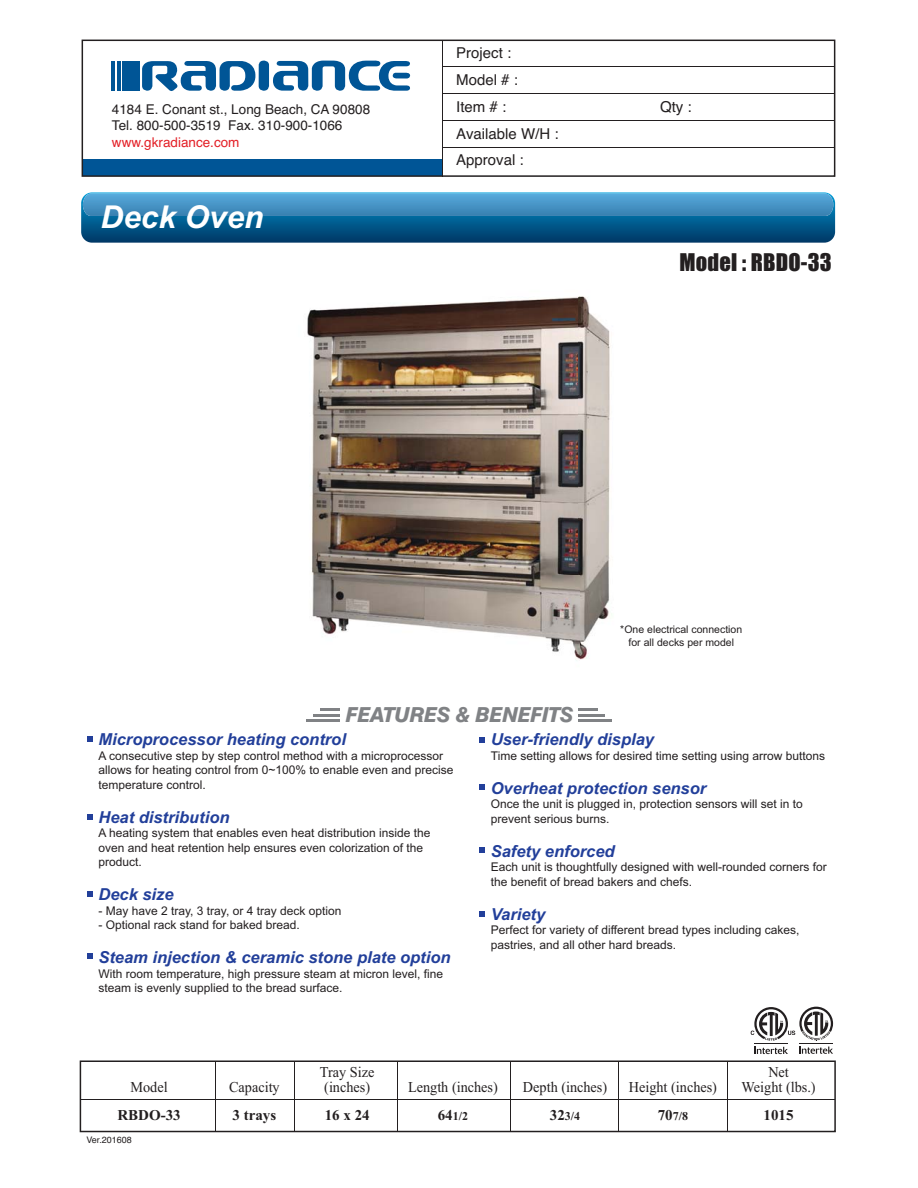
<style>
.page{position:relative;width:918px;height:1188px;background:#fff}
.page>*{position:absolute;margin:0;border:0;box-sizing:border-box;transform-origin:0 0}
.t1{font:italic 700 31.5px "Arial";color:#fff}
.t2{font:22.5px "Impact";letter-spacing:.01em;color:#231f20}
.t3{font:italic 800 20.7px "Swiss 721 BT";letter-spacing:-.025em;color:#808285}
.t4{font:italic 700 16.5px "Arial";color:#223f9a}
.t5{font:15px/15px "Times New Roman";color:#231f20;scale:.95 1}
.t6{font:15px/26.7px "Helvetica";color:#231f20}
.t7{font:700 15px "Times New Roman";color:#231f20}
.t8{font:13.5px/16.2px "Helvetica";color:#231f20}
.t9{font:13.5px "Helvetica";color:#e31f26}
.t10{font:12px/14.4px "Arial";color:#231f20}
.t11{font:700 12px "Times New Roman";color:#231f20}
.t12{font:10.5px/12.6px "Arial";color:#231f20;text-align:center}
.t13{font:9px "Helvetica";color:#231f20}
.s1{font-size:15px}
</style>
<div class="page">
<svg style="left:81px;top:192px;width:754px;height:51px;background:#2472a2"></svg>
<div style="left:102px;top:205px;width:161px;height:11px;background:#3f8abb"></div>
<svg style="left:82px;top:40px;width:753px;height:137px"></svg>
<hr style="left:442px;top:40px;width:1px;height:136px;background:#231f20">
<svg style="left:142px;top:60px;width:114px;height:32px"></svg>
<div style="left:258px;top:60px;width:11px;height:31px;background:#005596;border-radius:5px"></div>
<svg style="left:272px;top:60px;width:138px;height:31px"></svg>
<hr style="left:111px;top:61px;width:3px;height:30px;background:#005596">
<hr style="left:117px;top:61px;width:3px;height:30px;background:#005596">
<hr style="left:122px;top:61px;width:4px;height:30px;background:#005596">
<div style="left:127px;top:61px;width:6px;height:30px;background:#005596"></div>
<div style="left:134px;top:61px;width:6px;height:30px;background:#005596"></div>
<svg style="left:80px;top:1060px;width:756px;height:72px"></svg>
<img style="left:307px;top:296px;width:305px;height:365px">
<svg style="left:754px;top:1047px;width:34px;height:7px"></svg>
<hr style="left:754px;top:1043px;width:34px;height:1px;background:#231f20">
<svg style="left:799px;top:1047px;width:34px;height:7px"></svg>
<hr style="left:799px;top:1043px;width:34px;height:1px;background:#231f20">
<svg style="left:751px;top:1007px;width:82px;height:34px"></svg>
<svg style="left:87px;top:737px;width:5px;height:5px"></svg>
<svg style="left:479px;top:738px;width:6px;height:5px"></svg>
<svg style="left:479px;top:784px;width:6px;height:6px"></svg>
<svg style="left:479px;top:911px;width:6px;height:6px"></svg>
<svg style="left:479px;top:847px;width:6px;height:6px"></svg>
<svg style="left:87px;top:814px;width:5px;height:5px"></svg>
<svg style="left:87px;top:891px;width:5px;height:6px"></svg>
<svg style="left:87px;top:953px;width:5px;height:6px"></svg>
<hr style="left:320px;top:709px;width:20px;height:2px;background:#808285">
<hr style="left:314px;top:714px;width:26px;height:2px;background:#808285">
<hr style="left:306px;top:720px;width:34px;height:2px;background:#808285">
<hr style="left:578px;top:709px;width:20px;height:2px;background:#808285">
<hr style="left:578px;top:714px;width:26px;height:2px;background:#808285">
<hr style="left:578px;top:720px;width:34px;height:2px;background:#808285">
<hr style="left:727px;top:1061px;width:1px;height:71px;background:#231f20">
<hr style="left:618px;top:1061px;width:1px;height:71px;background:#231f20">
<hr style="left:510px;top:1061px;width:1px;height:71px;background:#231f20">
<hr style="left:294px;top:1061px;width:1px;height:71px;background:#231f20">
<hr style="left:397px;top:1061px;width:1px;height:71px;background:#231f20">
<hr style="left:215px;top:1061px;width:1px;height:71px;background:#231f20">
<p class="t8" style="left:112px;top:103px;width:260px">4184 E. Conant st., Long Beach, CA 90808<br>Tel. 800-500-3519 Fax. 310-900-1066</p>
<p class="t9" style="left:112px;top:137px;width:129px">www.gkradiance.com</p>
<h1 class="t1" style="left:101px;top:205px;width:164px">Deck Oven</h1>
<p class="t6" style="left:456px;top:41px;width:63px">Project :<br>Model # :<br>Item # :</p>
<p class="t6" style="left:456px;top:121px;width:104px">Available W/H :<br>Approval :</p>
<p class="t6" style="left:660px;top:95px;width:33px">Qty :</p>
<h2 class="t2" style="left:679px;top:254px;width:154px">Model : RBDO-33</h2>
<h3 class="t3" style="left:346px;top:707px;width:229px">FEATURES &amp; BENEFITS</h3>
<p class="t12" style="left:620px;top:624px;width:123px">*One electrical connection for all decks per model</p>
<h3 class="t4" style="left:98px;top:734px;width:249px">Microprocessor heating control</h3>
<p class="t10" style="left:98px;top:750px;width:357px">A consecutive step by step control method with a microprocessor allows for heating control from 0~100% to enable even and precise temperature control.</p>
<h3 class="t4" style="left:98px;top:811px;width:133px">Heat distribution</h3>
<p class="t10" style="left:98px;top:827px;width:334px">A heating system that enables even heat distribution inside the oven and heat retention help ensures even colorization of the product.</p>
<h3 class="t4" style="left:98px;top:888px;width:77px">Deck size</h3>
<p class="t10" style="left:98px;top:904px;width:244px">- May have 2 tray, 3 tray, or 4 tray deck option</p>
<p class="t10" style="left:98px;top:919px;width:203px">- Optional rack stand for baked bread.</p>
<h3 class="t4" style="left:98px;top:951px;width:354px">Steam injection &amp; ceramic stone plate option</h3>
<p class="t10" style="left:98px;top:967px;width:346px">With room temperature, high pressure steam at micron level, fine steam is evenly supplied to the bread surface.</p>
<h3 class="t4" style="left:491px;top:734px;width:165px">User-friendly display</h3>
<p class="t10" style="left:491px;top:750px;width:336px">Time setting allows for desired time setting using arrow buttons</p>
<h3 class="t4" style="left:491px;top:782px;width:217px">Overheat protection sensor</h3>
<p class="t10" style="left:491px;top:798px;width:314px">Once the unit is plugged in, protection sensors will set in to prevent serious burns.</p>
<h3 class="t4" style="left:491px;top:845px;width:125px">Safety enforced</h3>
<p class="t10" style="left:491px;top:861px;width:338px">Each unit is thoughtfully designed with well-rounded corners for the benefit of bread bakers and chefs.</p>
<h3 class="t4" style="left:491px;top:908px;width:56px">Variety</h3>
<p class="t10" style="left:491px;top:924px;width:310px">Perfect for variety of different bread types including cakes, pastries, and all other hard breads.</p>
<p class="t5" style="left:320px;top:1066px;width:59px">Tray Size (inches)</p>
<p class="t7" style="left:325px;top:1106px;width:46px">16 x 24</p>
<p class="t5" style="left:768px;top:1066px;width:23px">Net</p>
<p class="t5" style="left:130px;top:1081px;width:41px">Model</p>
<p class="t5" style="left:229px;top:1081px;width:55px">Capacity</p>
<p class="t7" style="left:233px;top:1106px;width:45px">3 trays</p>
<p class="t11" style="left:550px;top:1109px;width:32px"><span class="s1">32</span>3/4</p>
<p class="t11" style="left:658px;top:1109px;width:32px"><span class="s1">70</span>7/8</p>
<p class="t7" style="left:764px;top:1106px;width:31px">1015</p>
<p class="t5" style="left:408px;top:1081px;width:96px">Length (inches)</p>
<p class="t5" style="left:523px;top:1081px;width:90px">Depth (inches)</p>
<p class="t5" style="left:629px;top:1081px;width:94px">Height (inches)</p>
<p class="t5" style="left:742px;top:1081px;width:79px">Weight (lbs.)</p>
<p class="t7" style="left:117px;top:1106px;width:65px">RBDO-33</p>
<p class="t11" style="left:438px;top:1109px;width:32px"><span class="s1">64</span>1/2</p>
<p class="t13" style="left:86px;top:1137px;width:47px">Ver.201608</p>
</div>
